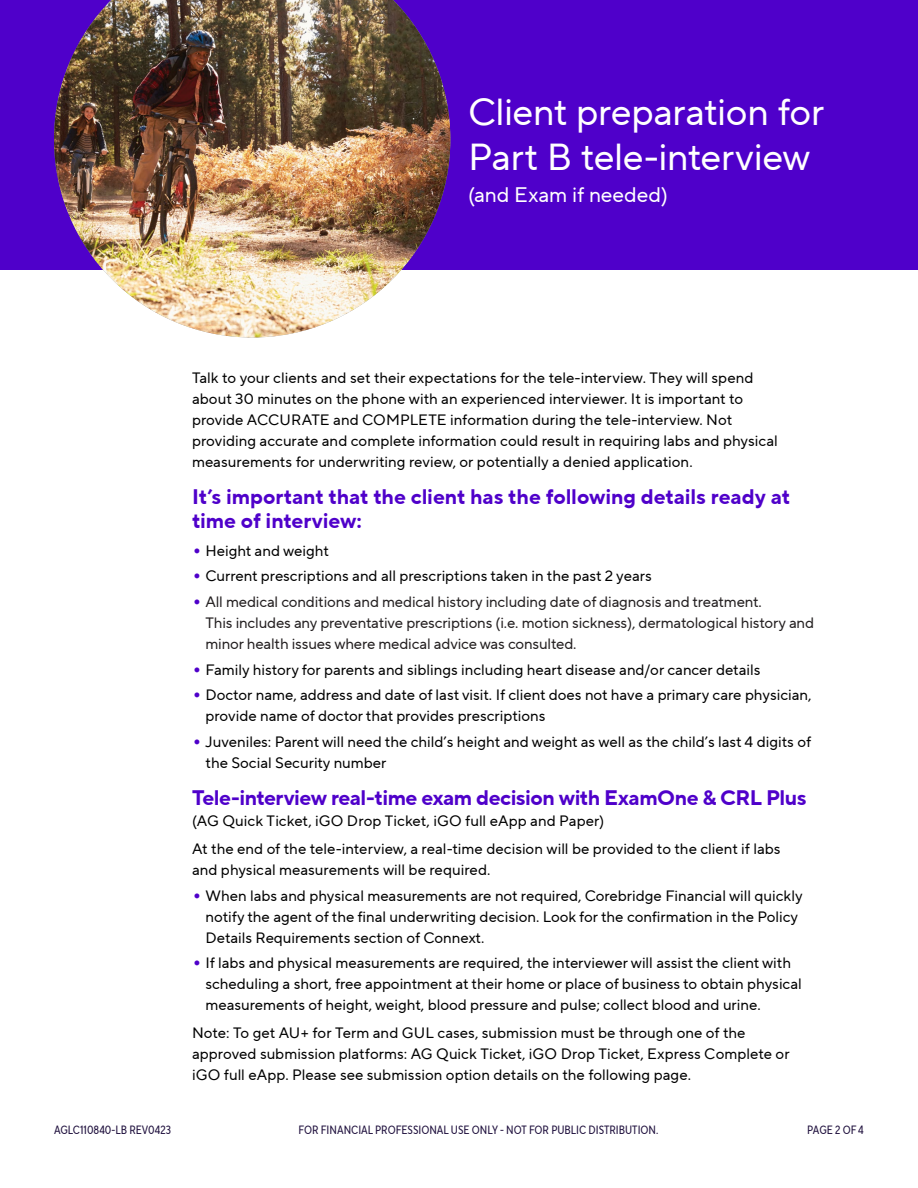
<style>
.page{position:relative;width:918px;height:1188px;background:#fff}
.page>*{position:absolute;margin:0;border:0;box-sizing:border-box;transform-origin:0 0}
.t1{font:37.5px/45px "TT Norms Pro";letter-spacing:-.01em;color:#fff}
.t2{font:700 21px/24px "TT Norms Pro";letter-spacing:-.01em;color:#4f00ca}
.t3{font:21px "TT Norms Pro";letter-spacing:-.005em;color:#fff}
.t4{font:15px/21px "TT Norms Pro";color:#000}
.t5{font:15px/21px "TT Norms Pro";letter-spacing:-.01em;color:#231f20}
.t6{font:12px "TT Norms Pro Cond";color:#20113e}
.s1{font-family:"TT Norms Pro Dm Bd";font-size:21px;color:#4f00ca}
</style>
<div class="page">
<div style="left:0;top:0;width:918px;height:270px;background:#4f00ca"></div>
<img style="left:54px;top:0;width:396px;height:338px">
<h2 class="t1" style="left:468px;top:89px;width:358px">Client preparation for<br>Part B tele-interview</h2>
<h2 class="t3" style="left:468px;top:179px;width:202px">(and Exam if needed)</h2>
<p class="t4" style="left:192px;top:367px;width:587px">Talk to your clients and set their expectations for the tele-interview. They will spend about 30 minutes on the phone with an experienced interviewer. It is important to provide ACCURATE and COMPLETE information during the tele-interview. Not providing accurate and complete information could result in requiring labs and physical measurements for underwriting review, or potentially a denied application.</p>
<h3 class="t2" style="left:192px;top:485px;width:599px">It’s important that the client has the following details ready at time of interview:</h3>
<p class="t4" style="left:192px;top:540px;width:138px"><span class="s1">•</span> Height and weight</p>
<p class="t4" style="left:192px;top:566px;width:461px"><span class="s1">•</span> Current prescriptions and all prescriptions taken in the past 2 years</p>
<p class="t5" style="left:206px;top:591px;width:610px;text-indent:-14px"><span class="s1">•</span> All medical conditions and medical history including date of diagnosis and treatment.<br>This includes any preventative prescriptions (i.e. motion sickness), dermatological history and minor health issues where medical advice was consulted.</p>
<p class="t4" style="left:192px;top:659px;width:570px"><span class="s1">•</span> Family history for parents and siblings including heart disease and/or cancer details</p>
<p class="t4" style="left:206px;top:684px;width:607px;text-indent:-14px"><span class="s1">•</span> Doctor name, address and date of last visit. If client does not have a primary care physician, provide name of doctor that provides prescriptions</p>
<p class="t4" style="left:206px;top:731px;width:607px;text-indent:-14px"><span class="s1">•</span> Juveniles: Parent will need the child’s height and weight as well as the child’s last 4 digits of the Social Security number</p>
<h3 class="t2" style="left:192px;top:786px;width:616px">Tele-interview real-time exam decision with ExamOne &amp; CRL Plus</h3>
<p class="t4" style="left:192px;top:810px;width:414px">(AG Quick Ticket, iGO Drop Ticket, iGO full eApp and Paper)</p>
<p class="t4" style="left:192px;top:838px;width:590px">At the end of the tele-interview, a real-time decision will be provided to the client if labs and physical measurements will be required.</p>
<p class="t4" style="left:206px;top:885px;width:599px;text-indent:-14px"><span class="s1">•</span> When labs and physical measurements are not required, Corebridge Financial will quickly notify the agent of the final underwriting decision. Look for the confirmation in the Policy<br>Details Requirements section of Connext.</p>
<p class="t4" style="left:206px;top:952px;width:598px;text-indent:-14px"><span class="s1">•</span> If labs and physical measurements are required, the interviewer will assist the client with scheduling a short, free appointment at their home or place of business to obtain physical measurements of height, weight, blood pressure and pulse; collect blood and urine.</p>
<p class="t4" style="left:192px;top:1022px;width:599px">Note: To get AU+ for Term and GUL cases, submission must be through one of the approved submission platforms: AG Quick Ticket, iGO Drop Ticket, Express Complete or iGO full eApp. Please see submission option details on the following page.</p>
<p class="t6" style="left:54px;top:1121px;width:119px">AGLC110840-LB REV0423</p>
<p class="t6" style="left:299px;top:1121px;width:361px">FOR FINANCIAL PROFESSIONAL USE ONLY - NOT FOR PUBLIC DISTRIBUTION.</p>
<p class="t6" style="left:807px;top:1121px;width:58px">PAGE 2 OF 4</p>
</div>
